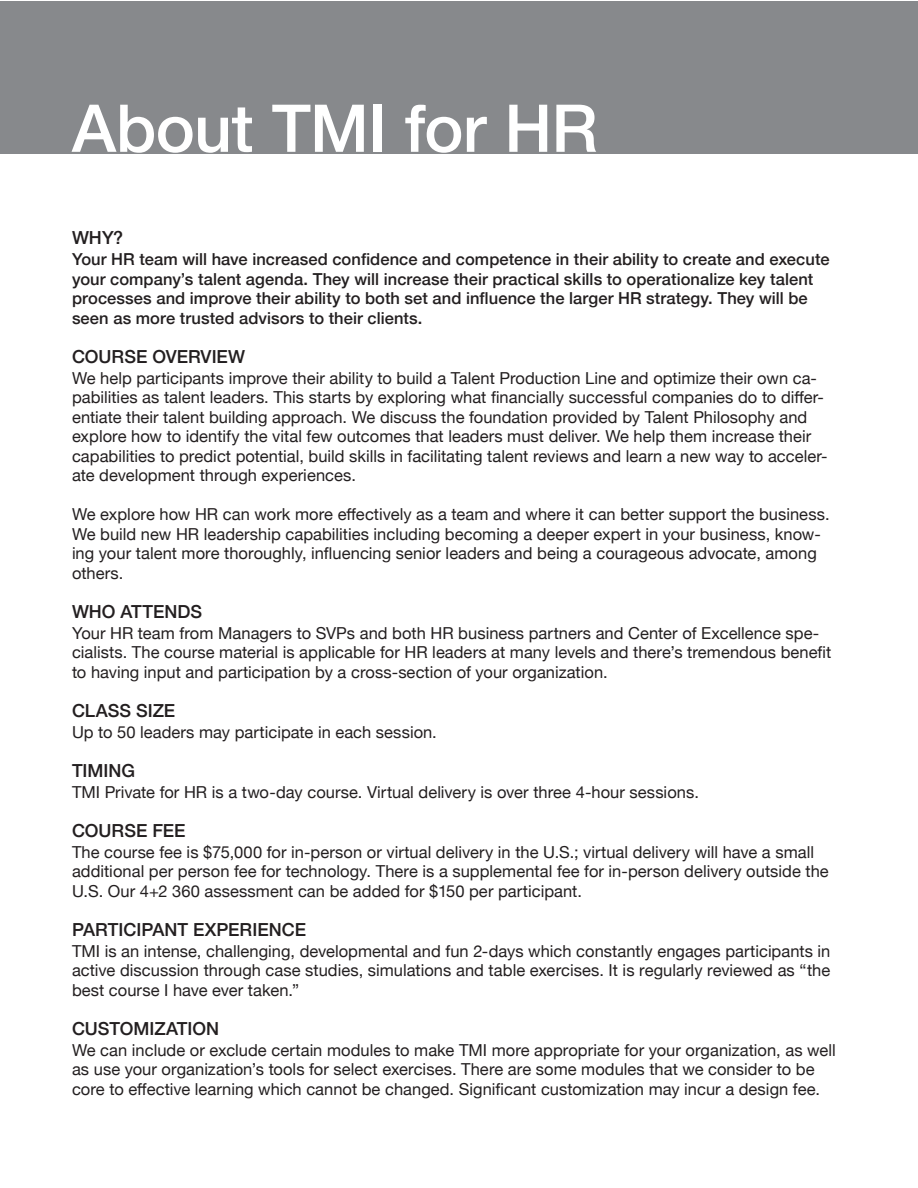
<style>
.page{position:relative;width:918px;height:1188px;background:#fff}
.page>*{position:absolute;margin:0;border:0;box-sizing:border-box;transform-origin:0 0}
.t1{font:500 66px "Helvetica Neue";letter-spacing:-.01em;color:#fff}
.Heading_1{font:500 18px "Helvetica Neue";color:#231f20}
.Text_-_Basic{font:16.5px/19.5px "Helvetica Neue";letter-spacing:.005em;color:#231f20}
.Text_-_Basic-2{font:500 16.5px/19.5px "Helvetica Neue";letter-spacing:.005em;color:#231f20}
</style>
<div class="page">
<div style="left:0;top:1px;width:918px;height:153px;background:#87898c"></div>
<p class="t1" style="left:72px;top:75px;width:527px">About TMI for HR</p>
<p class="Heading_1" style="left:72px;top:223px;width:53px">WHY?</p>
<p class="Text_-_Basic-2" style="left:72px;top:248px;width:759px">Your HR team will have increased confidence and competence in their ability to create and execute your company’s talent agenda. They will increase their practical skills to operationalize key talent processes and improve their ability to both set and influence the larger HR strategy. They will be seen as more trusted advisors to their clients.</p>
<p class="Heading_1" style="left:72px;top:342px;width:175px">COURSE OVERVIEW</p>
<p class="Text_-_Basic" style="left:72px;top:369px;width:757px">We help participants improve their ability to build a Talent Production Line and optimize their own ca&shy;pabilities as talent leaders. This starts by exploring what financially successful companies do to differ&shy;entiate their talent building approach. We discuss the foundation provided by Talent Philosophy and explore how to identify the vital few outcomes that leaders must deliver. We help them increase their capabilities to predict potential, build skills in facilitating talent reviews and learn a new way to acceler&shy;ate development through experiences.</p>
<p class="Text_-_Basic" style="left:72px;top:506px;width:759px">We explore how HR can work more effectively as a team and where it can better support the business.<br>We build new HR leadership capabilities including becoming a deeper expert in your business, know&shy;ing your talent more thoroughly, influencing senior leaders and being a courageous advocate, among others.</p>
<p class="Heading_1" style="left:72px;top:597px;width:132px">WHO ATTENDS</p>
<p class="Text_-_Basic" style="left:72px;top:624px;width:761px">Your HR team from Managers to SVPs and both HR business partners and Center of Excellence spe&shy;cialists. The course material is applicable for HR leaders at many levels and there’s tremendous benefit to having input and participation by a cross-section of your organization.</p>
<p class="Heading_1" style="left:72px;top:696px;width:105px">CLASS SIZE</p>
<p class="Text_-_Basic" style="left:72px;top:723px;width:366px">Up to 50 leaders may participate in each session.</p>
<p class="Heading_1" style="left:72px;top:756px;width:65px">TIMING</p>
<p class="Text_-_Basic" style="left:72px;top:783px;width:628px">TMI Private for HR is a two-day course. Virtual delivery is over three 4-hour sessions.</p>
<p class="Heading_1" style="left:72px;top:816px;width:115px">COURSE FEE</p>
<p class="Text_-_Basic" style="left:72px;top:843px;width:758px">The course fee is $75,000 for in-person or virtual delivery in the U.S.; virtual delivery will have a small additional per person fee for technology. There is a supplemental fee for in-person delivery outside the<br>U.S. Our 4+2 360 assessment can be added for $150 per participant.</p>
<p class="Heading_1" style="left:72px;top:915px;width:236px">PARTICIPANT EXPERIENCE</p>
<p class="Text_-_Basic" style="left:72px;top:942px;width:760px;text-align:justify">TMI is an intense, challenging, developmental and fun 2-days which constantly engages participants in active discussion through case studies, simulations and table exercises. It is regularly reviewed as “the best course I have ever taken.”</p>
<p class="Heading_1" style="left:72px;top:1014px;width:149px">CUSTOMIZATION</p>
<p class="Text_-_Basic" style="left:72px;top:1041px;width:765px">We can include or exclude certain modules to make TMI more appropriate for your organization, as well as use your organization’s tools for select exercises. There are some modules that we consider to be core to effective learning which cannot be changed. Significant customization may incur a design fee.</p>
</div>
